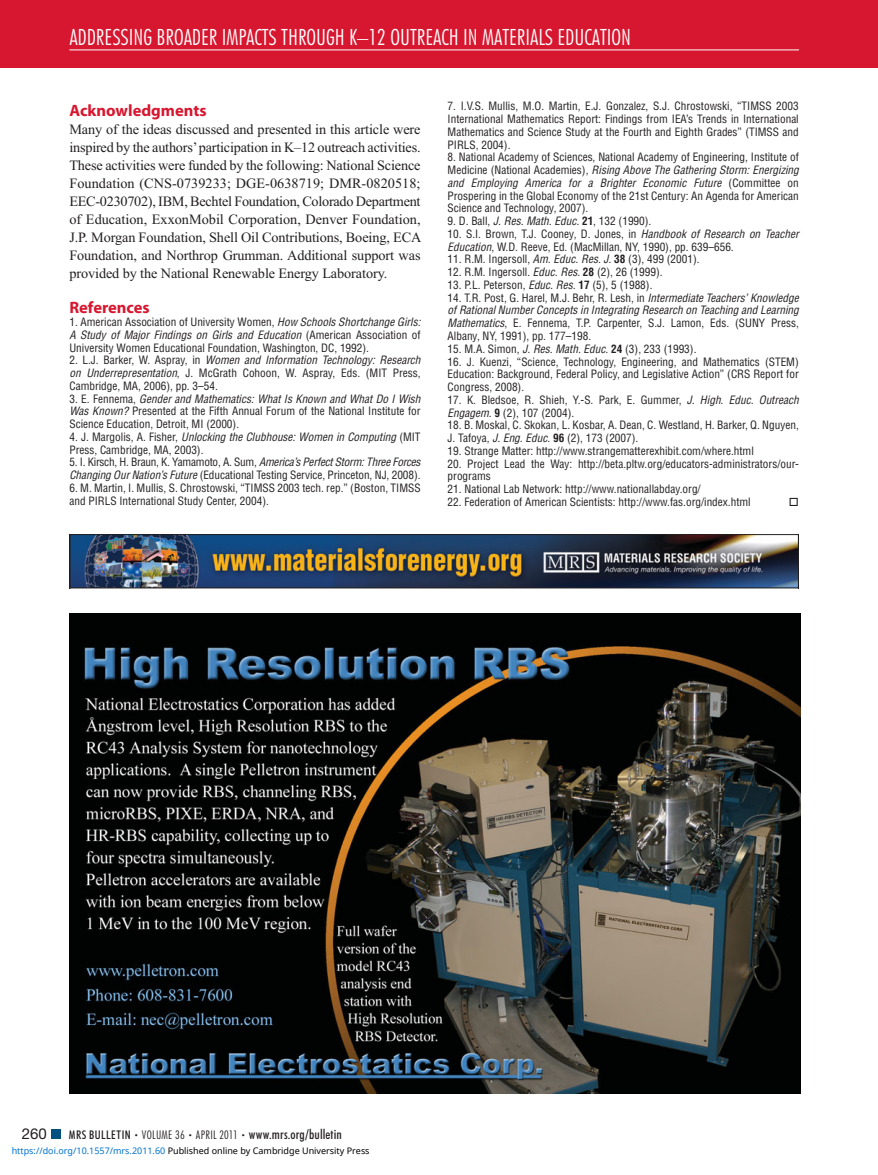
<style>
.page{position:relative;width:878px;height:1175px;background:#fff}
.page>*{position:absolute;margin:0;border:0;box-sizing:border-box;transform-origin:0 0}
.t1{font:300 condensed 22.5px "Futura BT";color:#fff}
.t2{font:700 16.5px "Myriad Pro";color:#d7172f}
.t3{font:15px "Helvetica Neue LT Std";color:#231f20}
.t4{font:14.25px/18px "Times New Roman";letter-spacing:-.005em;color:#231f20;text-align:justify}
.t5{font:500 condensed 13.5px "Futura BT";letter-spacing:.01em;color:#231f20}
.t6{font:condensed 11.25px/12.8px "Helvetica LT Std";color:#231f20;text-align:justify}
.t7{font:9px "Noto Sans";color:#000}
.s1{font-style:italic}
.s2{font-weight:700}
.s3{font-size:12px}
.s4{font-weight:300;font-size:7.5px}
.s5{font-weight:300;font-size:12px}
.s6{color:#0172cf}
</style>
<div class="page">
<div style="left:0;top:0;width:878px;height:68px;background:#d7172f"></div>
<hr style="left:69px;top:50px;width:730px;height:1px;background:#fff">
<div style="left:51px;top:1130px;width:9px;height:8px;background:#005080"></div>
<img style="left:69px;top:613px;width:731px;height:481px">
<img style="left:69px;top:534px;width:729px;height:54px">
<h1 class="t1" style="left:69px;top:29px;width:563px">ADDRESSING BROADER IMPACTS THROUGH K–12 OUTREACH IN MATERIALS EDUCATION</h1>
<h2 class="t2" style="left:69px;top:104px;width:139px">Acknowledgments</h2>
<p class="t4" style="left:69px;top:122px;width:353px">Many of the ideas discussed and presented in this article were inspired by the authors’ participation in K–12 outreach activities.<br>These activities were funded by the following: National Science Foundation (CNS-0739233; DGE-0638719; DMR-0820518; EEC-0230702), IBM, Bechtel Foundation, Colorado Department of Education, ExxonMobil Corporation, Denver Foundation, J.P. Morgan Foundation, Shell Oil Contributions, Boeing, ECA Foundation, and Northrop Grumman. Additional support was provided by the National Renewable Energy Laboratory.</p>
<h2 class="t2" style="left:69px;top:301px;width:82px">References</h2>
<p class="t6" style="left:69px;top:317px;width:353px">1. American Association of University Women , <span class="s1">How Schools Shortchange Girls:<br>A Study of Major Findings on Girls and Education</span> ( American Association of University Women Educational Foundation , Washington, DC , 1992 ).</p>
<p class="t6" style="left:69px;top:355px;width:353px">2. L.J. Barker , W. Aspray , in <span class="s1">Women and Information Technology: Research on Underrepresentation</span> , J. McGrath Cohoon , W. Aspray , Eds. ( MIT Press , Cambridge, MA , 2006 ), pp. 3 – 54 .</p>
<p class="t6" style="left:69px;top:393px;width:353px">3. E. Fennema , <span class="s1">Gender and Mathematics: What Is Known and What Do I Wish Was Known?</span> Presented at the Fifth Annual Forum of the National Institute for Science Education , Detroit, MI ( 2000 ).</p>
<p class="t6" style="left:69px;top:432px;width:353px">4. J. Margolis , A. Fisher , <span class="s1">Unlocking the Clubhouse: Women in Computing</span> ( MIT<br>Press , Cambridge, MA , 2003 ).</p>
<p class="t6" style="left:69px;top:457px;width:353px">5. I. Kirsch , H. Braun , K. Yamamoto , A. Sum , <span class="s1">America’s Perfect Storm: Three Forces<br>Changing Our Nation’s Future</span> ( Educational Testing Service , Princeton, NJ , 2008 ).</p>
<p class="t6" style="left:69px;top:483px;width:353px">6. M. Martin , I. Mullis , S. Chrostowski , “ TIMSS 2003 tech. rep.” (Boston, TIMSS and PIRLS International Study Center, 2004) .</p>
<p class="t6" style="left:447px;top:101px;width:352px">7. I.V.S. Mullis , M.O. Martin , E.J. Gonzalez , S.J. Chrostowski , “ TIMSS 2003<br>International Mathematics Report: Findings from IEA’s Trends in International Mathematics and Science Study at the Fourth and Eighth Grades” (TIMSS and PIRLS, 2004) .</p>
<p class="t6" style="left:447px;top:152px;width:353px">8. National Academy of Sciences, National Academy of Engineering, Institute of Medicine (National Academies), <span class="s1">Rising Above The Gathering Storm: Energizing and Employing America for a Brighter Economic Future</span> ( Committee on Prospering in the Global Economy of the 21st Century: An Agenda for American Science and Technology , 2007 ).</p>
<p class="t6" style="left:447px;top:216px;width:205px">9. D. Ball , <span class="s1">J. Res. Math. Educ.</span> <span class="s2">21</span> , 132 ( 1990 ).</p>
<p class="t6" style="left:447px;top:229px;width:353px">10. S.I. Brown , T.J. Cooney , D. Jones , in <span class="s1">Handbook of Research on Teacher<br>Education</span> , W.D. Reeve , Ed. ( MacMillan , NY , 1990 ), pp. 639 – 656 .</p>
<p class="t6" style="left:447px;top:254px;width:253px">11. R.M. Ingersoll , <span class="s1">Am. Educ. Res. J.</span> <span class="s2">38</span> ( 3 ), 499 ( 2001 ).</p>
<p class="t6" style="left:447px;top:267px;width:216px">12. R.M. Ingersoll . <span class="s1">Educ. Res</span> . <span class="s2">28</span> ( 2 ), 26 ( 1999 ).</p>
<p class="t6" style="left:447px;top:280px;width:206px">13. P.L. Peterson , <span class="s1">Educ. Res.</span> <span class="s2">17</span> ( 5 ), 5 ( 1988 ).</p>
<p class="t6" style="left:447px;top:293px;width:353px">14. T.R. Post , G. Harel , M.J. Behr , R. Lesh , in <span class="s1">Intermediate Teachers’ Knowledge of Rational Number Concepts in Integrating Research on Teaching and Learning Mathematics</span> , E. Fennema , T.P. Carpenter , S.J. Lamon , Eds. ( SUNY Press , Albany, NY , 1991 ), pp. 177 – 198 .</p>
<p class="t6" style="left:447px;top:344px;width:250px">15. M.A. Simon , <span class="s1">J. Res. Math. Educ</span> . <span class="s2">24</span> ( 3 ), 233 ( 1993 ).</p>
<p class="t6" style="left:447px;top:356px;width:353px">16. J. Kuenzi , “ Science, Technology, Engineering, and Mathematics (STEM)<br>Education: Background, Federal Policy, and Legislative Action” (CRS Report for Congress , 2008 ).</p>
<p class="t6" style="left:447px;top:395px;width:352px">17. K. Bledsoe , R. Shieh , Y.-S. Park , E. Gummer , <span class="s1">J. High. Educ. Outreach<br>Engagem</span> . <span class="s2">9</span> ( 2 ), 107 ( 2004 ).</p>
<p class="t6" style="left:447px;top:420px;width:353px">18. B. Moskal , C. Skokan , L. Kosbar , A. Dean , C. Westland , H. Barker , Q. Nguyen ,<br>J. Tafoya , <span class="s1">J. Eng. Educ</span> . <span class="s2">96</span> ( 2 ), 173 ( 2007 ).</p>
<p class="t6" style="left:447px;top:446px;width:308px">19. Strange Matter : http :// www . strangematterexhibit . com / where . html</p>
<p class="t6" style="left:447px;top:458px;width:353px">20. Project Lead the Way : http :// beta . pltw . org / educators - administrators / our - programs</p>
<p class="t6" style="left:447px;top:484px;width:255px">21. National Lab Network : http :// www . nationallabday . org /</p>
<p class="t6" style="left:447px;top:497px;width:304px">22. Federation of American Scientists : http :// www . fas . org / index . html</p>
<h3 class="t3" style="left:22px;top:1128px;width:27px">260</h3>
<p class="t5" style="left:69px;top:1129px;width:274px"><span class="s3">MRS BULLETIN</span> <span class="s4">•</span> <span class="s5">VOLUME 36</span> <span class="s4">•</span> <span class="s5">APRIL 2011</span> <span class="s4">•</span> www.mrs.org/bulletin</p>
<p class="t7" style="left:12px;top:1143px;width:359px"><span class="s6">https://doi.org/10.1557/mrs.2011.60</span> Published online by Cambridge University Press</p>
</div>
